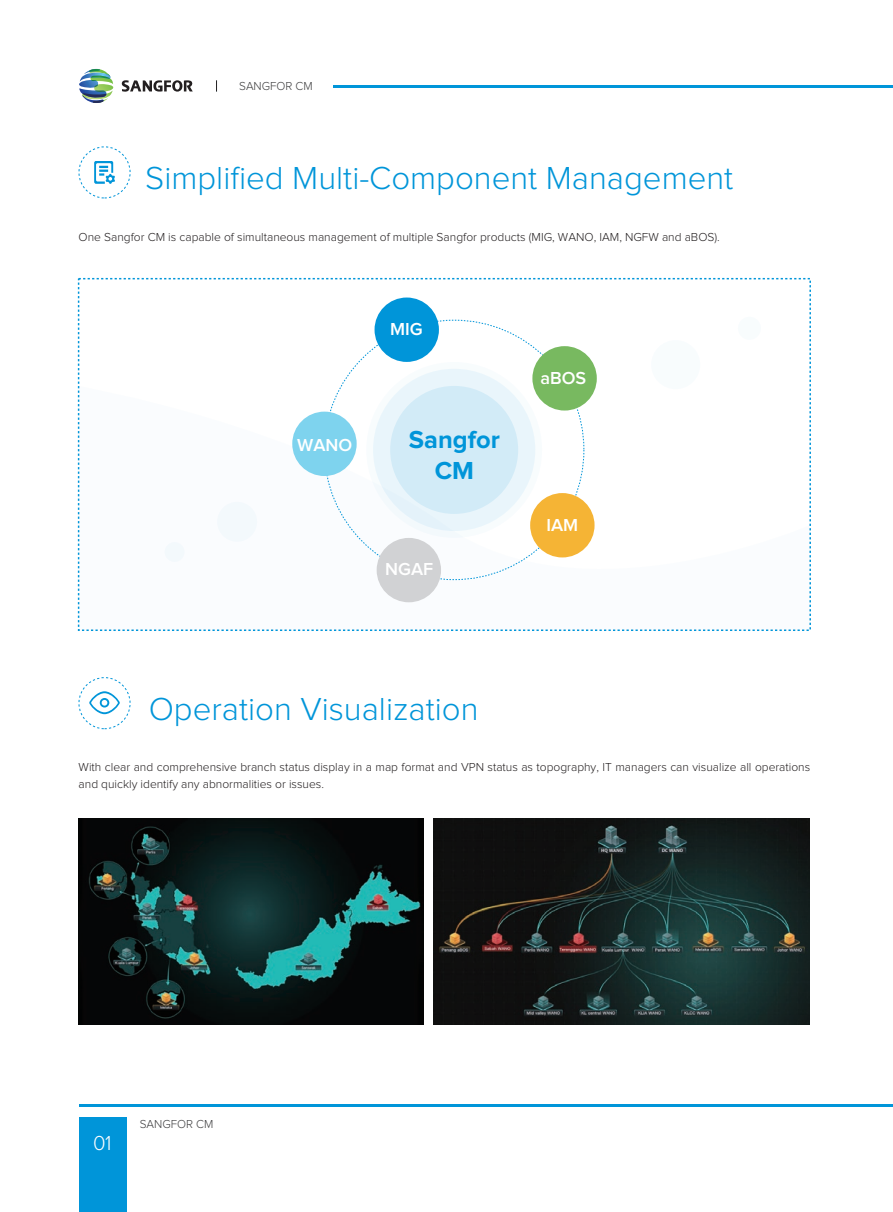
<style>
.page{position:relative;width:893px;height:1212px;background:#fff}
.page>*{position:absolute;margin:0;border:0;box-sizing:border-box;transform-origin:0 0}
.t1{font:300 33px "Proxima Nova";color:#0095d9}
.t2{font:700 25.5px/31.5px "Proxima Nova";color:#0095d9;text-align:center}
.t3{font:300 21px "Proxima Nova";color:#fff}
.t4{font:600 18px "Proxima Nova";color:#fff}
.t5{font:300 12px/16.5px "Proxima Nova";color:#231f20}
.t6{font:300 12px "Proxima Nova";color:#3e3e3f}
</style>
<div class="page">
<svg style="left:216px;top:80px;width:1px;height:12px"></svg>
<svg style="left:79px;top:69px;width:34px;height:34px"></svg>
<svg style="left:122px;top:80px;width:71px;height:12px"></svg>
<hr style="left:79px;top:1104px;width:814px;height:3px;background:#0095d9">
<div style="left:79px;top:1117px;width:48px;height:95px;background:#0095d9"></div>
<div style="left:79px;top:146px;width:52px;height:52px;border:1px dashed #0095d9;border-radius:50%"></div>
<svg style="left:94px;top:161px;width:21px;height:23px"></svg>
<div style="left:79px;top:677px;width:52px;height:52px;border:1px dashed #0095d9;border-radius:50%"></div>
<img style="left:433px;top:818px;width:376px;height:206px">
<img style="left:79px;top:818px;width:344px;height:206px">
<div style="left:651px;top:340px;width:49px;height:49px;background:#f8fcfd;border-radius:50%"></div>
<div style="left:738px;top:317px;width:23px;height:23px;background:#f8fcfd;border-radius:50%"></div>
<svg style="left:79px;top:386px;width:731px;height:244px"></svg>
<div style="left:366px;top:362px;width:176px;height:176px;background:linear-gradient(to right,#ecf6fb,#eef7fc);border-radius:50%"></div>
<div style="left:390px;top:386px;width:128px;height:128px;background:#d2ebf7;border-radius:50%"></div>
<div style="left:375px;top:297px;width:64px;height:65px;background:#0095d9;border-radius:50%"></div>
<div style="left:532px;top:346px;width:65px;height:64px;background:#78b960;border-radius:50%"></div>
<div style="left:530px;top:493px;width:65px;height:64px;background:#f5b435;border-radius:50%"></div>
<div style="left:377px;top:538px;width:64px;height:64px;background:#d1d2d4;border-radius:50%"></div>
<div style="left:292px;top:412px;width:65px;height:64px;background:#7ed3ee;border-radius:50%"></div>
<div style="left:217px;top:502px;width:40px;height:40px;background:#f3f9fc;border-radius:50%"></div>
<div style="left:165px;top:542px;width:20px;height:20px;background:#f3f9fc;border-radius:50%"></div>
<svg style="left:89px;top:691px;width:31px;height:23px"></svg>
<hr style="left:334px;top:85px;width:559px;height:2px;background:#0095d9">
<p class="t6" style="left:239px;top:81px;width:75px">SANGFOR CM</p>
<h1 class="t1" style="left:145px;top:163px;width:589px">Simplified Multi-Component Management</h1>
<p class="t5" style="left:79px;top:229px;width:643px">One Sangfor CM is capable of simultaneous management of multiple Sangfor products (MIG, WANO, IAM, NGFW and aBOS).</p>
<h3 class="t4" style="left:390px;top:321px;width:34px">MIG</h3>
<h3 class="t4" style="left:297px;top:437px;width:57px">WANO</h3>
<h2 class="t2" style="left:409px;top:425px;width:93px">Sangfor<br>CM</h2>
<h3 class="t4" style="left:385px;top:561px;width:50px">NGAF</h3>
<h3 class="t4" style="left:540px;top:370px;width:47px">aBOS</h3>
<h3 class="t4" style="left:546px;top:517px;width:33px">IAM</h3>
<h1 class="t1" style="left:149px;top:693px;width:331px">Operation Visualization</h1>
<p class="t5" style="left:79px;top:760px;width:733px">With clear and comprehensive branch status display in a map format and VPN status as topography, IT managers can visualize all operations and quickly identify any abnormalities or issues.</p>
<h3 class="t3" style="left:93px;top:1133px;width:20px">01</h3>
<p class="t6" style="left:140px;top:1119px;width:75px">SANGFOR CM</p>
</div>
